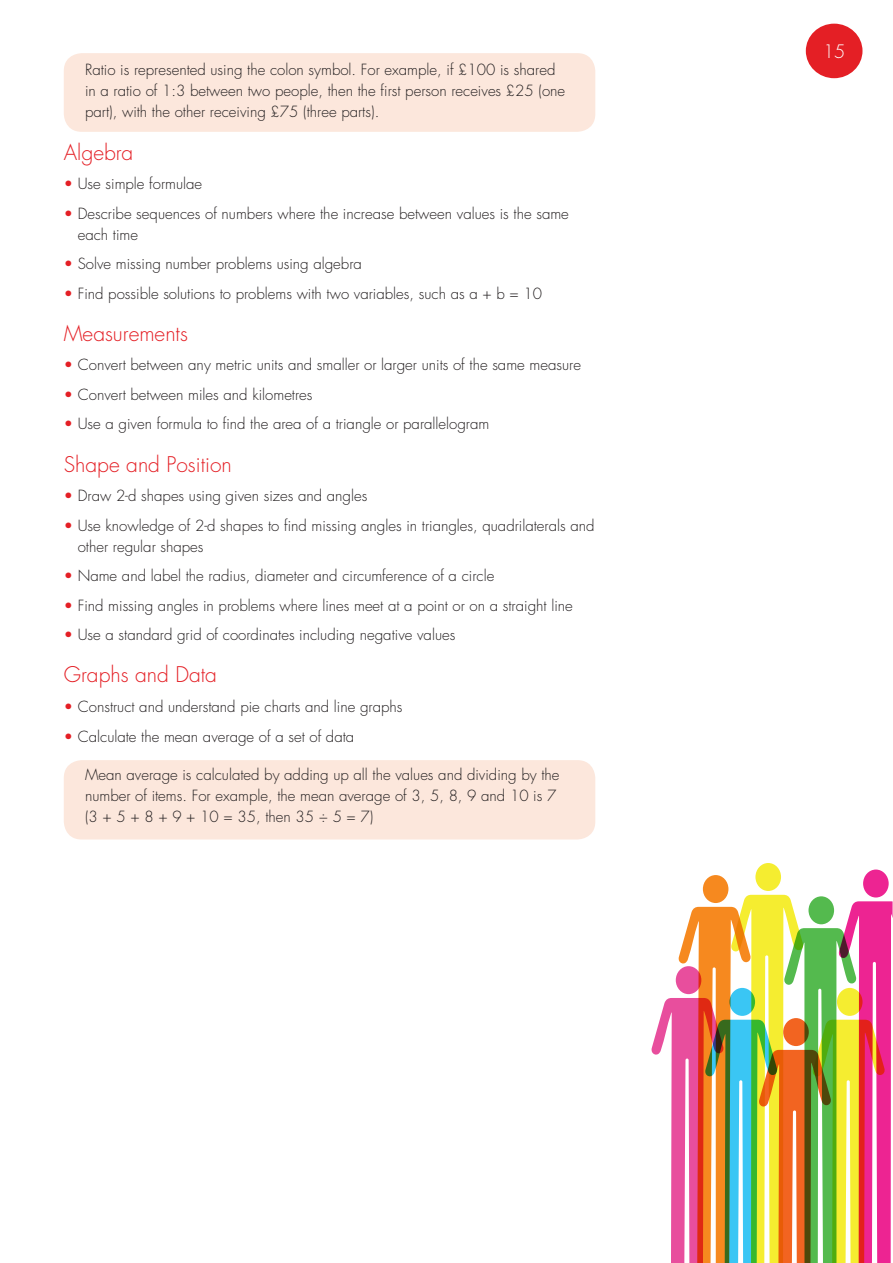
<style>
.page{position:relative;width:893px;height:1263px;background:#fff}
.page>*{position:absolute;margin:0;border:0;box-sizing:border-box;transform-origin:0 0}
.t1{font:300 21px "Futura";color:#e41f25}
.t2{font:300 18px "Futura";color:#fff}
.List_Paragraph{font:300 15px/21px "Futura";color:#231f20}
.s1{color:#e41f25}
</style>
<div class="page">
<div style="left:64px;top:760px;width:531px;height:79px;background:#fce7dc;border-radius:18px"></div>
<div style="left:64px;top:53px;width:531px;height:79px;background:#fce7dc;border-radius:18px"></div>
<div style="left:806px;top:24px;width:56px;height:54px;background:#e41f25;border-radius:50%"></div>
<svg style="left:651px;top:863px;width:242px;height:400px"></svg>
<p class="List_Paragraph" style="left:85px;top:60px;width:482px">Ratio is represented using the colon symbol. For example, if £100 is shared in a ratio of 1:3 between two people, then the first person receives £25 (one part), with the other receiving £75 (three parts).</p>
<p class="t1" style="left:64px;top:138px;width:71px">Algebra</p>
<p class="List_Paragraph" style="left:64px;top:173px;width:140px"><span class="s1">•</span> Use simple formulae</p>
<p class="List_Paragraph" style="left:78px;top:203px;width:493px;text-indent:-14px"><span class="s1">•</span> Describe sequences of numbers where the increase between values is the same each time</p>
<p class="List_Paragraph" style="left:64px;top:253px;width:300px"><span class="s1">•</span> Solve missing number problems using algebra</p>
<p class="List_Paragraph" style="left:64px;top:283px;width:480px"><span class="s1">•</span> Find possible solutions to problems with two variables, such as a + b = 10</p>
<p class="t1" style="left:64px;top:320px;width:126px">Measurements</p>
<p class="List_Paragraph" style="left:64px;top:355px;width:519px"><span class="s1">•</span> Convert between any metric units and smaller or larger units of the same measure</p>
<p class="List_Paragraph" style="left:64px;top:384px;width:250px"><span class="s1">•</span> Convert between miles and kilometres</p>
<p class="List_Paragraph" style="left:64px;top:414px;width:427px"><span class="s1">•</span> Use a given formula to find the area of a triangle or parallelogram</p>
<p class="t1" style="left:64px;top:450px;width:170px">Shape and Position</p>
<p class="List_Paragraph" style="left:64px;top:485px;width:305px"><span class="s1">•</span> Draw 2-d shapes using given sizes and angles</p>
<p class="List_Paragraph" style="left:78px;top:515px;width:518px;text-indent:-14px"><span class="s1">•</span> Use knowledge of 2-d shapes to find missing angles in triangles, quadrilaterals and other regular shapes</p>
<p class="List_Paragraph" style="left:64px;top:565px;width:432px"><span class="s1">•</span> Name and label the radius, diameter and circumference of a circle</p>
<p class="List_Paragraph" style="left:64px;top:595px;width:511px"><span class="s1">•</span> Find missing angles in problems where lines meet at a point or on a straight line</p>
<p class="List_Paragraph" style="left:64px;top:624px;width:393px"><span class="s1">•</span> Use a standard grid of coordinates including negative values</p>
<p class="t1" style="left:64px;top:661px;width:155px">Graphs and Data</p>
<p class="List_Paragraph" style="left:64px;top:696px;width:340px"><span class="s1">•</span> Construct and understand pie charts and line graphs</p>
<p class="List_Paragraph" style="left:64px;top:726px;width:292px"><span class="s1">•</span> Calculate the mean average of a set of data</p>
<p class="List_Paragraph" style="left:85px;top:764px;width:476px">Mean average is calculated by adding up all the values and dividing by the number of items. For example, the mean average of 3, 5, 8, 9 and 10 is 7 (3 + 5 + 8 + 9 + 10 = 35, then 35 ÷ 5 = 7)</p>
<p class="t2" style="left:823px;top:40px;width:24px">15</p>
</div>
